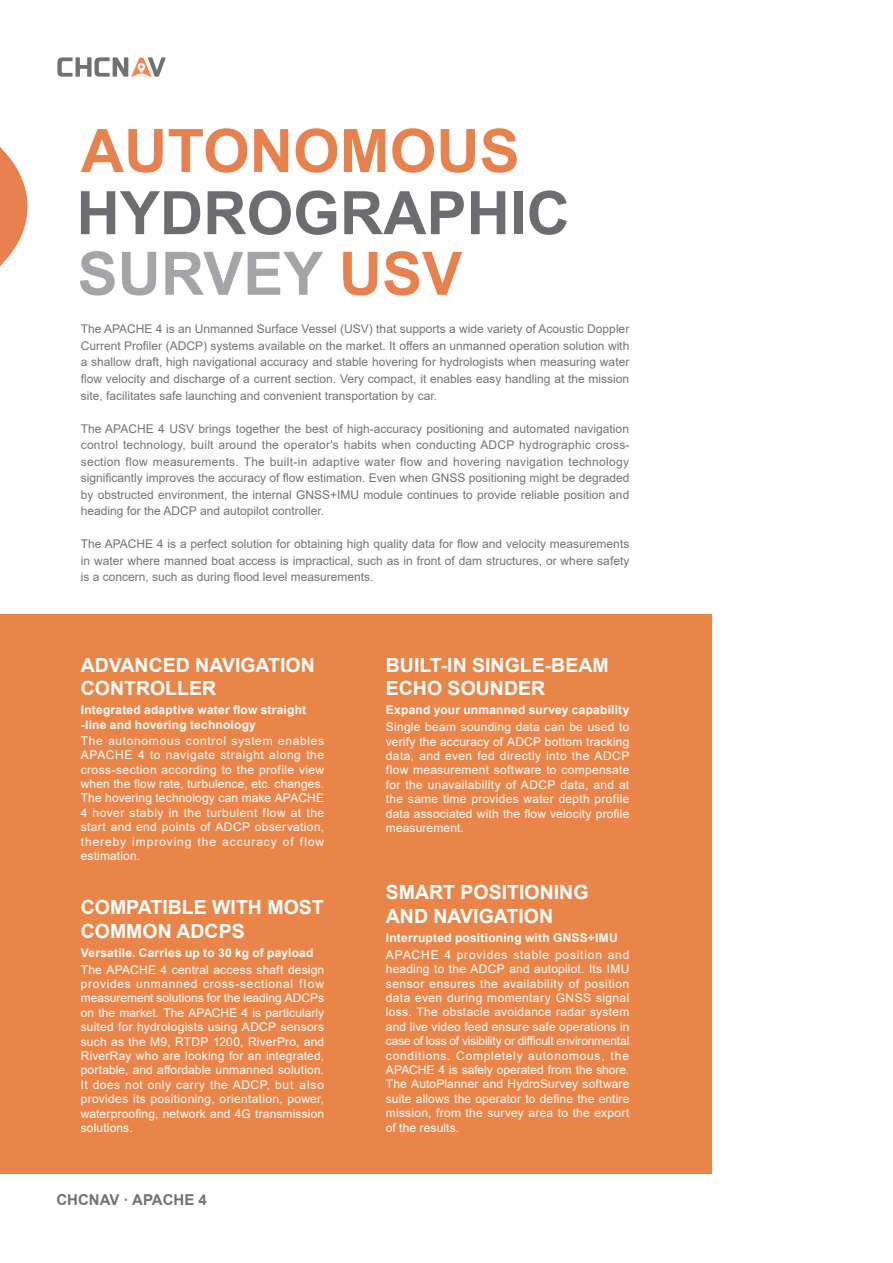
<style>
.page{position:relative;width:893px;height:1263px;background:#fff}
.page>*{position:absolute;margin:0;border:0;box-sizing:border-box;transform-origin:0 0}
.t1{font:700 60px "Arial";color:#6c6d70}
.t2{font:700 60px "Arial";color:#e8814d}
.t3{font:700 60px "Arial";color:#a4a5a9}
.t4{font:700 19.5px/23.4px "Arial";color:#fff}
.t5{font:700 15px "Arial";color:#727275}
.t6{font:12px/14.4px "Arial";letter-spacing:.015em;color:#fff;text-align:justify}
.t7{font:12px/16.5px "Arial";color:#727275;text-align:justify}
.t8{font:700 12px "Arial";letter-spacing:.015em;color:#fff}
.s1{color:#e8814d}
</style>
<div class="page">
<svg style="left:0;top:146px;width:28px;height:121px"></svg>
<svg style="left:57px;top:57px;width:109px;height:20px"></svg>
<div style="left:0;top:614px;width:711px;height:560px;background:#ea854a"></div>
<p class="t2" style="left:81px;top:109px;width:440px">AUTONOMOUS</p>
<p class="t1" style="left:77px;top:171px;width:495px">HYDROGRAPHIC</p>
<p class="t3" style="left:78px;top:231px;width:386px">SURVEY <span class="s1">USV</span></p>
<p class="t7" style="left:81px;top:321px;width:550px">The APACHE 4 is an Unmanned Surface Vessel (USV) that supports a wide variety of Acoustic Doppler Current Profiler (ADCP) systems available on the market. It offers an unmanned operation solution with a shallow draft, high navigational accuracy and stable hovering for hydrologists when measuring water flow velocity and discharge of a current section. Very compact, it enables easy handling at the mission site, facilitates safe launching and convenient transportation by car.</p>
<p class="t7" style="left:81px;top:420px;width:550px">The APACHE 4 USV brings together the best of high-accuracy positioning and automated navigation control technology, built around the operator's habits when conducting ADCP hydrographic cross&shy;section flow measurements. The built-in adaptive water flow and hovering navigation technology significantly improves the accuracy of flow estimation. Even when GNSS positioning might be degraded by obstructed environment, the internal GNSS+IMU module continues to provide reliable position and heading for the ADCP and autopilot controller.</p>
<p class="t7" style="left:81px;top:535px;width:550px">The APACHE 4 is a perfect solution for obtaining high quality data for flow and velocity measurements in water where manned boat access is impractical, such as in front of dam structures, or where safety is a concern, such as during flood level measurements.</p>
<p class="t4" style="left:81px;top:653px;width:236px">ADVANCED NAVIGATION<br>CONTROLLER</p>
<p class="t8" style="left:81px;top:701px;width:227px">Integrated adaptive water flow straight</p>
<p class="t8" style="left:81px;top:716px;width:177px">-line and hovering technology</p>
<p class="t6" style="left:81px;top:733px;width:245px">The autonomous control system enables APACHE 4 to navigate straight along the cross-section according to the profile view when the flow rate, turbulence, etc. changes.<br>The hovering technology can make APACHE 4 hover stably in the turbulent flow at the start and end points of ADCP observation, thereby improving the accuracy of flow estimation.</p>
<p class="t4" style="left:81px;top:896px;width:245px">COMPATIBLE WITH MOST<br>COMMON ADCPS</p>
<p class="t6" style="left:81px;top:962px;width:245px">The APACHE 4 central access shaft design provides unmanned cross-sectional flow measurement solutions for the leading ADCPs on the market. The APACHE 4 is particularly suited for hydrologists using ADCP sensors such as the M9, RTDP 1200, RiverPro, and RiverRay who are looking for an integrated, portable, and affordable unmanned solution.<br>It does not only carry the ADCP, but also provides its positioning, orientation, power, waterproofing, network and 4G transmission solutions.</p>
<p class="t8" style="left:81px;top:944px;width:234px">Versatile. Carries up to 30 kg of payload</p>
<p class="t5" style="left:56px;top:1189px;width:152px">CHCNAV · APACHE 4</p>
<p class="t4" style="left:386px;top:653px;width:224px">BUILT-IN SINGLE-BEAM<br>ECHO SOUNDER</p>
<p class="t6" style="left:386px;top:720px;width:245px">Single beam sounding data can be used to verify the accuracy of ADCP bottom tracking data, and even fed directly into the ADCP flow measurement software to compensate for the unavailability of ADCP data, and at the same time provides water depth profile data associated with the flow velocity profile measurement.</p>
<p class="t8" style="left:386px;top:701px;width:245px">Expand your unmanned survey capability</p>
<p class="t4" style="left:386px;top:881px;width:204px">SMART POSITIONING<br>AND NAVIGATION</p>
<p class="t6" style="left:386px;top:947px;width:245px">APACHE 4 provides stable position and heading to the ADCP and autopilot. Its IMU sensor ensures the availability of position data even during momentary GNSS signal loss. The obstacle avoidance radar system and live video feed ensure safe operations in case of loss of visibility or difficult environmental conditions. Completely autonomous, the APACHE 4 is safely operated from the shore.<br>The AutoPlanner and HydroSurvey software suite allows the operator to define the entire mission, from the survey area to the export of the results.</p>
<p class="t8" style="left:386px;top:929px;width:233px">Interrupted positioning with GNSS+IMU</p>
</div>
